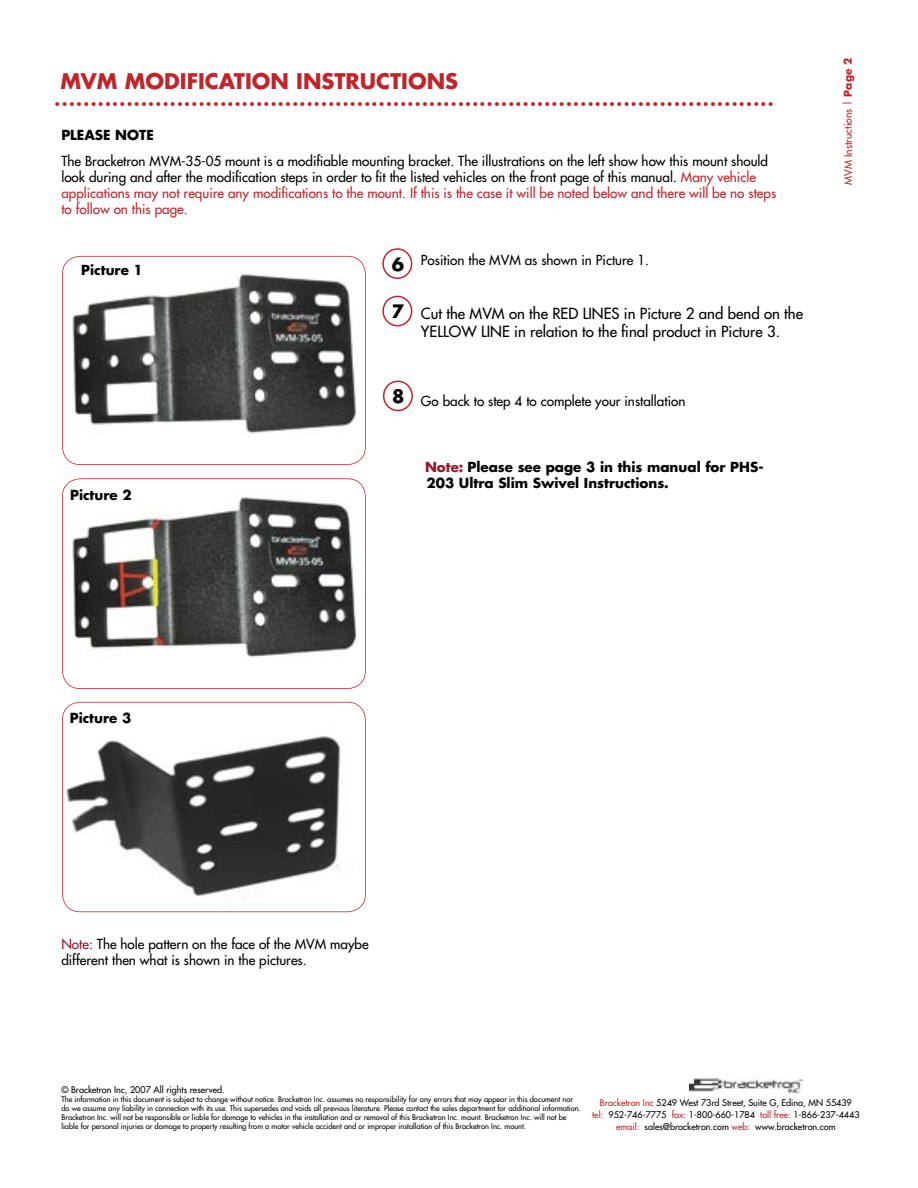
<style>
.page{position:relative;width:918px;height:1188px;background:#fff}
.page>*{position:absolute;margin:0;border:0;box-sizing:border-box;transform-origin:0 0}
.t1{font:700 21px "Futura";color:#be262a}
.t2{font:700 18px "Futura";color:#000}
.t3{font:15px/18px "Futura";color:#000}
.t4{font:13.5px/16.2px "Futura";color:#000}
.t5{font:700 13.5px/16.2px "Futura";color:#000}
.t6{font:700 10.5px "Futura";color:#be262a}
.t7{font:10.5px "Futura";color:#be262a}
.t8{font:9px/12px "Futura";color:#000;text-align:center}
.t9{font:7.5px/9px "Futura";color:#000}
.s1{color:#be262a}
.s2{color:#97172e}
.s3{font-weight:700}
</style>
<div class="page">
<svg style="left:62px;top:478px;width:304px;height:211px"></svg>
<svg style="left:62px;top:256px;width:304px;height:209px"></svg>
<svg style="left:382px;top:248px;width:30px;height:31px"></svg>
<svg style="left:382px;top:296px;width:30px;height:30px"></svg>
<svg style="left:383px;top:381px;width:30px;height:30px"></svg>
<img style="left:689px;top:1078px;width:113px;height:16px">
<svg style="left:62px;top:702px;width:304px;height:210px"></svg>
<h1 class="t1" style="left:60px;top:66px;width:399px">MVM MODIFICATION INSTRUCTIONS</h1>
<h3 class="t6" style="left:54px;top:97px;width:722px">••••••••••••••••••••••••••••••••••••••••••••••••••••••••••••••••••••••••••••••••••••••••••••••••••••</h3>
<h3 class="t5" style="left:61px;top:126px;width:94px">PLEASE NOTE</h3>
<p class="t4" style="left:61px;top:153px;width:716px">The Bracketron MVM-35-05 mount is a modifiable mounting bracket. The illustrations on the left show how this mount should look during and after the modification steps in order to fit the listed vehicles on the front page of this manual. <span class="s1">Many vehicle applications may not require any modifications to the mount. If this is the case it will be noted below and there will be no steps to follow on this page.</span></p>
<h3 class="t5" style="left:81px;top:261px;width:63px">Picture 1</h3>
<h3 class="t5" style="left:70px;top:486px;width:63px">Picture 2</h3>
<h2 class="t2" style="left:392px;top:251px;width:14px">6</h2>
<h2 class="t2" style="left:392px;top:299px;width:14px">7</h2>
<h3 class="t4" style="left:421px;top:252px;width:230px">Position the MVM as shown in Picture 1.</h3>
<h3 class="t3" style="left:421px;top:305px;width:384px">Cut the MVM on the RED LINES in Picture 2 and bend on the<br>YELLOW LINE in relation to the final product in Picture 3.</h3>
<h2 class="t2" style="left:392px;top:384px;width:14px">8</h2>
<h3 class="t4" style="left:421px;top:392px;width:266px">Go back to step 4 to complete your installation</h3>
<h3 class="t5" style="left:425px;top:458px;width:340px"><span class="s2">Note:</span> Please see page 3 in this manual for PHS-<br>203 Ultra Slim Swivel Instructions.</h3>
<h3 class="t7" style="left:841px;top:185px;width:128px;rotate:-90deg">MVM Instructions | <span class="s3">Page 2</span></h3>
<h3 class="t5" style="left:70px;top:710px;width:63px">Picture 3</h3>
<h3 class="t4" style="left:61px;top:936px;width:309px"><span class="s2">Note:</span> The hole pattern on the face of the MVM maybe different then what is shown in the pictures.</h3>
<p class="t8" style="left:61px;top:1084px;width:165px">© Bracketron Inc, 2007 All rights reserved.</p>
<p class="t9" style="left:61px;top:1095px;width:521px">The information in this document is subject to change without notice. Bracketron Inc. assumes no responsibility for any errors that may appear in this document nor do we assume any liability in connection with its use. This supersedes and voids all previous literature. Please contact the sales department for additional information.<br>Bracketron Inc. will not be responsible or liable for damage to vehicles in the installation and or removal of this Bracketron Inc. mount. Bracketron Inc. will not be liable for personal injuries or damage to property resulting from a motor vehicle accident and or improper installation of this Bracketron Inc. mount.</p>
<p class="t8" style="left:592px;top:1096px;width:269px"><span class="s1">Bracketron Inc</span> 5249 West 73rd Street, Suite G, Edina, MN 55439<br><span class="s1">tel:</span> 952-746-7775 <span class="s1">fax:</span> 1-800-660-1784 <span class="s1">toll free:</span> 1-866-237-4443 <span class="s1">email:</span> sales@bracketron.com <span class="s1">web:</span> www.bracketron.com</p>
</div>
